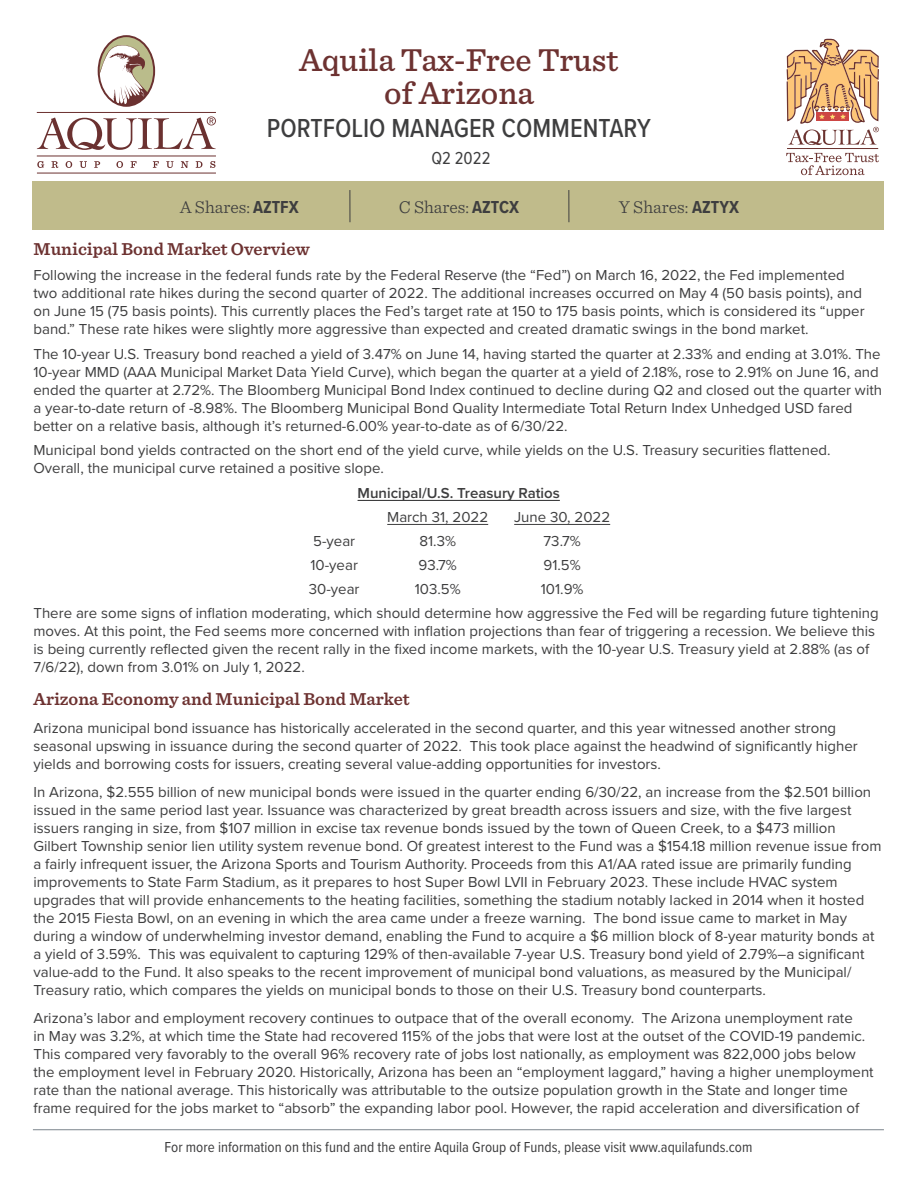
<style>
.page{position:relative;width:918px;height:1188px;background:#fff}
.page>*{position:absolute;margin:0;border:0;box-sizing:border-box;transform-origin:0 0}
.t1{font:500 33px "Sentinel";color:#6d3231}
.t2{font:500 27px "Proxima Nova Cond";color:#3e3e3f}
.Subhead{font:600 18px "Sentinel";color:#6d3231}
.t3{font:300 18px "Sentinel";color:#3e3e3f}
.t4{font:18px "Proxima Nova Cond";color:#3e3e3f}
.Subhead-2{font:15px/18px "Proxima Nova";color:#3e3e3f}
.Text{font:15px/18px "Proxima Nova";color:#3e3e3f}
.Text-2{font:15px "Proxima Nova Cond";color:#3e3e3f}
.Text-3{font:600 15px "Proxima Nova";color:#3e3e3f}
.s1{font-family:"Proxima Nova Cond";font-weight:700}
</style>
<div class="page">
<hr style="left:37px;top:112px;width:179px;height:1px;background:#6b3130">
<hr style="left:37px;top:156px;width:179px;height:1px;background:#6b3130">
<hr style="left:37px;top:173px;width:179px;height:1px;background:#6b3130">
<svg style="left:37px;top:161px;width:7px;height:7px"></svg>
<svg style="left:52px;top:161px;width:6px;height:7px"></svg>
<svg style="left:66px;top:161px;width:6px;height:7px"></svg>
<svg style="left:80px;top:161px;width:7px;height:7px"></svg>
<svg style="left:94px;top:161px;width:6px;height:7px"></svg>
<svg style="left:116px;top:161px;width:7px;height:7px"></svg>
<svg style="left:131px;top:161px;width:6px;height:7px"></svg>
<svg style="left:153px;top:161px;width:6px;height:7px"></svg>
<svg style="left:166px;top:161px;width:8px;height:7px"></svg>
<svg style="left:181px;top:161px;width:7px;height:7px"></svg>
<svg style="left:196px;top:161px;width:6px;height:7px"></svg>
<svg style="left:210px;top:161px;width:5px;height:7px"></svg>
<svg style="left:99px;top:36px;width:55px;height:71px"></svg>
<div style="left:98px;top:35px;width:57px;height:72px;border:2px solid #6b3130;border-radius:50%"></div>
<svg style="left:37px;top:116px;width:179px;height:34px"></svg>
<hr style="left:358px;top:500px;width:202px;height:1px;background:#3e3e3f">
<hr style="left:387px;top:524px;width:101px;height:1px;background:#3e3e3f">
<hr style="left:514px;top:524px;width:96px;height:1px;background:#3e3e3f">
<svg style="left:786px;top:153px;width:93px;height:22px"></svg>
<hr style="left:787px;top:148px;width:91px;height:1px;background:#6b3330">
<svg style="left:786px;top:38px;width:93px;height:107px"></svg>
<hr style="left:33px;top:1129px;width:851px;height:1px;background:#7c858c">
<div style="left:33px;top:182px;width:851px;height:48px;background:#c0bb8b"></div>
<hr style="left:350px;top:190px;width:1px;height:32px;background:#3e3e3f">
<hr style="left:568px;top:190px;width:1px;height:32px;background:#3e3e3f">
<p class="t1" style="left:300px;top:35px;width:320px">Aquila Tax-Free Trust</p>
<p class="t1" style="left:384px;top:68px;width:151px">of Arizona</p>
<p class="t2" style="left:267px;top:108px;width:386px">PORTFOLIO MANAGER COMMENTARY</p>
<p class="t4" style="left:431px;top:145px;width:61px">Q2 2022</p>
<p class="t3" style="left:180px;top:193px;width:121px">A Shares: <span class="s1">AZTFX</span></p>
<p class="t3" style="left:399px;top:193px;width:122px">C Shares: <span class="s1">AZTCX</span></p>
<p class="t3" style="left:619px;top:193px;width:122px">Y Shares: <span class="s1">AZTYX</span></p>
<p class="Subhead" style="left:33px;top:235px;width:278px">Municipal Bond Market Overview</p>
<p class="Text" style="left:33px;top:265px;width:833px">Following the increase in the federal funds rate by the Federal Reserve (the “Fed”) on March 16, 2022, the Fed implemented two additional rate hikes during the second quarter of 2022. The additional increases occurred on May 4 (50 basis points), and on June 15 (75 basis points). This currently places the Fed’s target rate at 150 to 175 basis points, which is considered its “upper band.” These rate hikes were slightly more aggressive than expected and created dramatic swings in the bond market.</p>
<p class="Text" style="left:33px;top:344px;width:850px">The 10-year U.S. Treasury bond reached a yield of 3.47% on June 14, having started the quarter at 2.33% and ending at 3.01%. The 10-year MMD (AAA Municipal Market Data Yield Curve), which began the quarter at a yield of 2.18%, rose to 2.91% on June 16, and ended the quarter at 2.72%. The Bloomberg Municipal Bond Index continued to decline during Q2 and closed out the quarter with a year-to-date return of -8.98%. The Bloomberg Municipal Bond Quality Intermediate Total Return Index Unhedged USD fared better on a relative basis, although it’s returned-6.00% year-to-date as of 6/30/22.</p>
<p class="Text" style="left:33px;top:441px;width:799px">Municipal bond yields contracted on the short end of the yield curve, while yields on the U.S. Treasury securities flattened.<br>Overall, the municipal curve retained a positive slope.</p>
<p class="Text-3" style="left:358px;top:482px;width:204px">Municipal/U.S. Treasury Ratios</p>
<p class="Text" style="left:387px;top:507px;width:102px">March 31, 2022</p>
<p class="Text" style="left:514px;top:507px;width:97px">June 30, 2022</p>
<p class="Text" style="left:313px;top:531px;width:43px">5-year</p>
<p class="Text" style="left:419px;top:531px;width:38px">81.3%</p>
<p class="Text" style="left:544px;top:531px;width:39px">73.7%</p>
<p class="Text" style="left:311px;top:555px;width:49px">10-year</p>
<p class="Text" style="left:419px;top:555px;width:40px">93.7%</p>
<p class="Text" style="left:544px;top:555px;width:39px">91.5%</p>
<p class="Text" style="left:309px;top:579px;width:52px">30-year</p>
<p class="Text" style="left:415px;top:579px;width:47px">103.5%</p>
<p class="Text" style="left:541px;top:579px;width:44px">101.9%</p>
<p class="Subhead-2" style="left:33px;top:604px;width:847px">There are some signs of inflation moderating, which should determine how aggressive the Fed will be regarding future tightening moves. At this point, the Fed seems more concerned with inflation projections than fear of triggering a recession. We believe this is being currently reflected given the recent rally in the fixed income markets, with the 10-year U.S. Treasury yield at 2.88% (as of 7/6/22), down from 3.01% on July 1, 2022.</p>
<p class="Subhead" style="left:33px;top:685px;width:378px">Arizona Economy and Municipal Bond Market</p>
<p class="Subhead-2" style="left:33px;top:718px;width:826px">Arizona municipal bond issuance has historically accelerated in the second quarter, and this year witnessed another strong seasonal upswing in issuance during the second quarter of 2022. This took place against the headwind of significantly higher yields and borrowing costs for issuers, creating several value-adding opportunities for investors.</p>
<p class="Subhead-2" style="left:33px;top:783px;width:850px">In Arizona, $2.555 billion of new municipal bonds were issued in the quarter ending 6/30/22, an increase from the $2.501 billion issued in the same period last year. Issuance was characterized by great breadth across issuers and size, with the five largest issuers ranging in size, from $107 million in excise tax revenue bonds issued by the town of Queen Creek, to a $473 million Gilbert Township senior lien utility system revenue bond. Of greatest interest to the Fund was a $154.18 million revenue issue from a fairly infrequent issuer, the Arizona Sports and Tourism Authority. Proceeds from this A1/AA rated issue are primarily funding improvements to State Farm Stadium, as it prepares to host Super Bowl LVII in February 2023. These include HVAC system upgrades that will provide enhancements to the heating facilities, something the stadium notably lacked in 2014 when it hosted the 2015 Fiesta Bowl, on an evening in which the area came under a freeze warning. The bond issue came to market in May during a window of underwhelming investor demand, enabling the Fund to acquire a $6 million block of 8-year maturity bonds at a yield of 3.59%. This was equivalent to capturing 129% of then-available 7-year U.S. Treasury bond yield of 2.79%–a significant value-add to the Fund. It also speaks to the recent improvement of municipal bond valuations, as measured by the Municipal/ Treasury ratio, which compares the yields on municipal bonds to those on their U.S. Treasury bond counterparts.</p>
<p class="Subhead-2" style="left:33px;top:1009px;width:842px">Arizona’s labor and employment recovery continues to outpace that of the overall economy. The Arizona unemployment rate<br>in May was 3.2%, at which time the State had recovered 115% of the jobs that were lost at the outset of the COVID-19 pandemic.<br>This compared very favorably to the overall 96% recovery rate of jobs lost nationally, as employment was 822,000 jobs below the employment level in February 2020. Historically, Arizona has been an “employment laggard,” having a higher unemployment rate than the national average. This historically was attributable to the outsize population growth in the State and longer time frame required for the jobs market to “absorb” the expanding labor pool. However, the rapid acceleration and diversification of</p>
<p class="Text-2" style="left:164px;top:1136px;width:590px">For more information on this fund and the entire Aquila Group of Funds, please visit www.aquilafunds.com</p>
</div>
